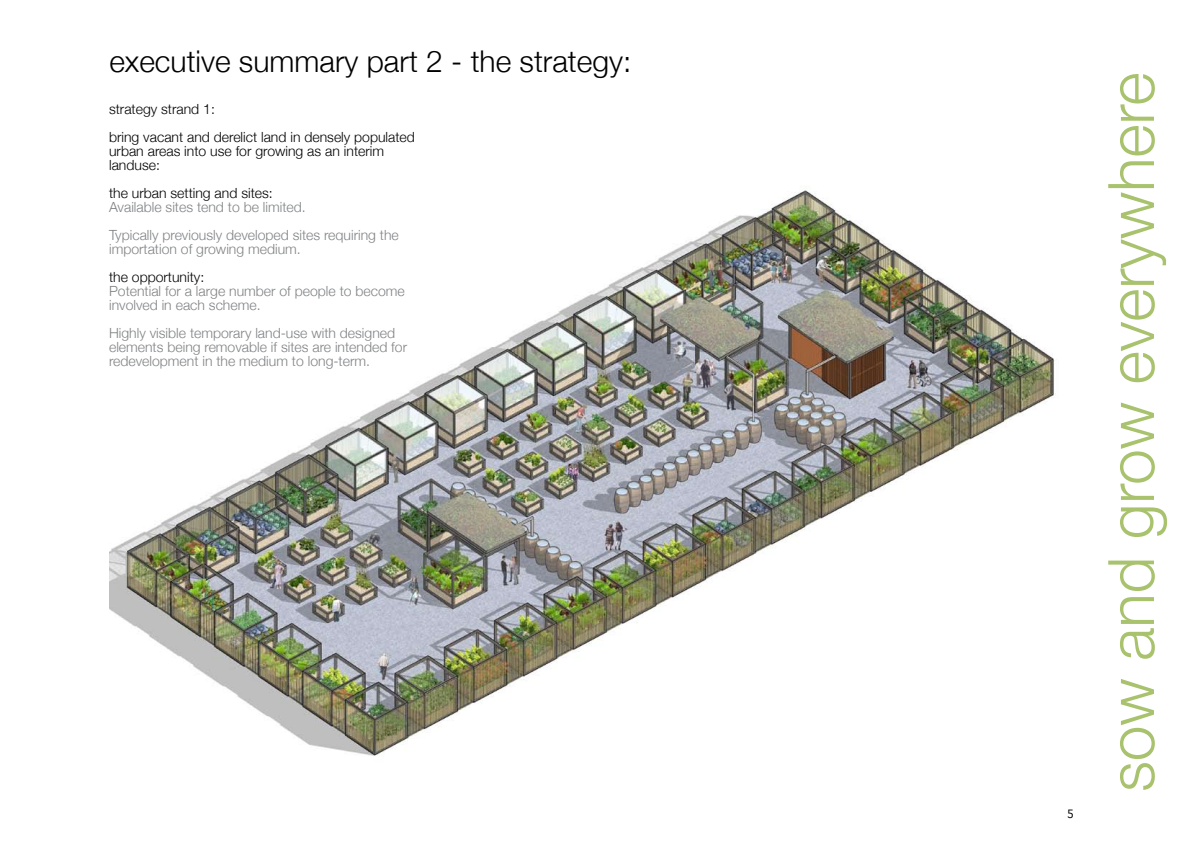
<style>
.page{position:relative;width:1191px;height:842px;background:#fff}
.page>*{position:absolute;margin:0;border:0;box-sizing:border-box;transform-origin:0 0}
.t1{font:300 64px "Helvetica Neue";color:#a8c26d}
.t2{font:300 30px "Helvetica Neue";color:#000}
.t3{font:300 14px/14px "Helvetica Neue";color:#808284}
.t4{font:300 14px/28px "Helvetica Neue";color:#000}
</style>
<div class="page">
<img style="left:109px;top:190px;width:946px;height:566px">
<h2 class="t2" style="left:109px;top:43px;width:523px">executive summary part 2 - the strategy:</h2>
<p class="t4" style="left:109px;top:95px;width:307px">strategy strand 1:<br>bring vacant and derelict land in densely populated</p>
<p class="t4" style="left:109px;top:144px;width:276px;line-height:14px">urban areas into use for growing as an interim landuse:</p>
<p class="t4" style="left:109px;top:179px;width:165px">the urban setting and sites:</p>
<p class="t3" style="left:109px;top:193px;width:291px;line-height:28px">Available sites tend to be limited.<br>Typically previously developed sites requiring the</p>
<p class="t3" style="left:109px;top:242px;width:193px">importation of growing medium.</p>
<p class="t4" style="left:109px;top:263px;width:97px">the opportunity:</p>
<p class="t3" style="left:109px;top:284px;width:297px">Potential for a large number of people to become involved in each scheme.</p>
<p class="t3" style="left:109px;top:326px;width:299px">Highly visible temporary land-use with designed elements being removable if sites are intended for redevelopment in the medium to long-term.</p>
<h1 class="t1" style="left:1092px;top:792px;width:721px;rotate:-90deg">sow and grow everywhere</h1>
</div>
